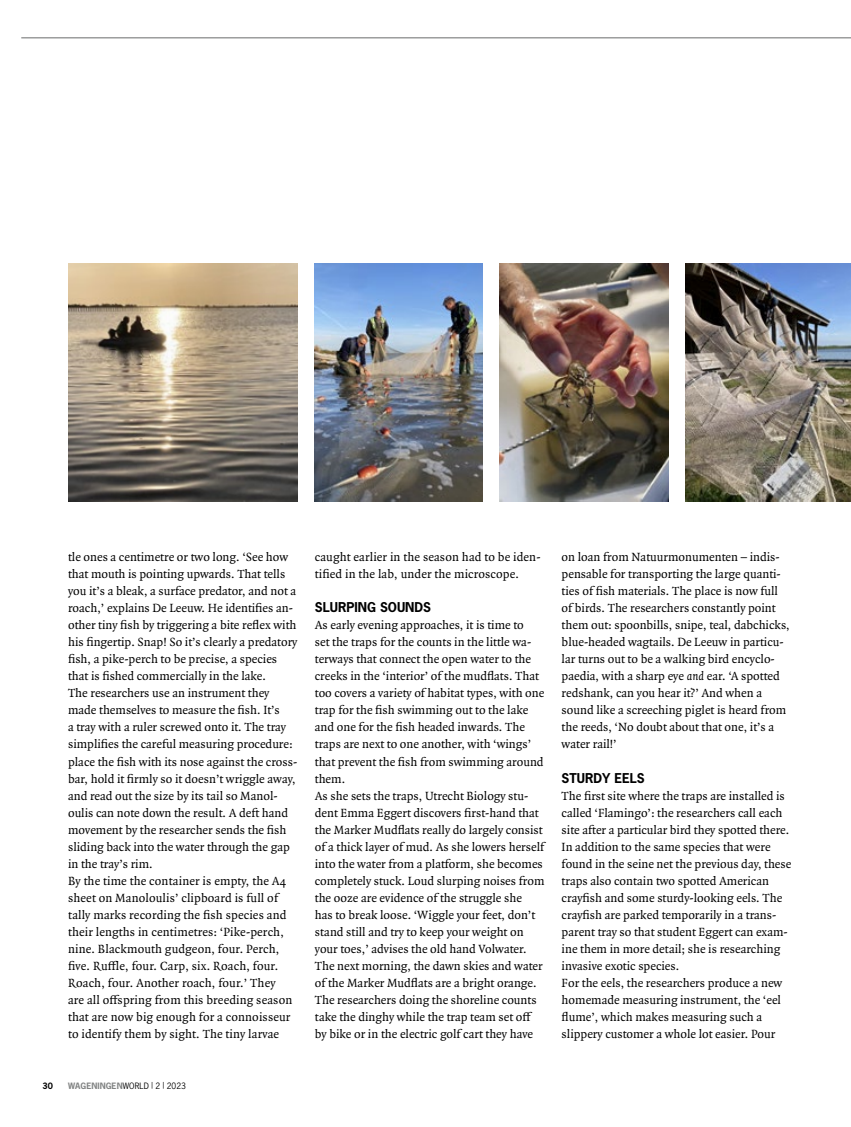
<style>
.page{position:relative;width:851px;height:1127px;background:#fff}
.page>*{position:absolute;margin:0;border:0;box-sizing:border-box;transform-origin:0 0}
.Body_UK_P{font:12.75px/17px "Quadraat OT";color:#000}
.Tussenkop_H2{font:700 12.75px "News Gothic Std";color:#000}
.t1{font:700 8.25px "News Gothic Std";letter-spacing:.01em;color:#818383}
.t2{font:700 8.25px "News Gothic Std";color:#000}
.s1{font-weight:400;color:#000}
.s2{font-style:italic}
</style>
<div class="page">
<img style="left:500px;top:264px;width:168px;height:238px">
<img style="left:68px;top:264px;width:230px;height:238px">
<img style="left:315px;top:264px;width:168px;height:238px">
<img style="left:685px;top:264px;width:165px;height:238px">
<svg style="left:21px;top:37px;width:829px;height:2px;background:#b3b4b4"></svg>
<p class="Body_UK_P" style="left:68px;top:549px;width:231px">tle ones a centimetre or two long. ‘See how that mouth is pointing upwards. That tells you it’s a bleak, a surface predator, and not a roach,’ explains De Leeuw. He identifies an&shy;other tiny fish by triggering a bite reflex with his fingertip. Snap! So it’s clearly a predatory fish, a pike-perch to be precise, a species that is fished commercially in the lake.</p>
<p class="Body_UK_P" style="left:68px;top:685px;width:231px">The researchers use an instrument they made themselves to measure the fish. It’s<br>a tray with a ruler screwed onto it. The tray simplifies the careful measuring procedure: place the fish with its nose against the cross&shy;bar, hold it firmly so it doesn’t wriggle away, and read out the size by its tail so Manol&shy;oulis can note down the result. A deft hand movement by the researcher sends the fish sliding back into the water through the gap in the tray’s rim.</p>
<p class="Body_UK_P" style="left:68px;top:872px;width:226px">By the time the container is empty, the A4 sheet on Manoloulis’ clipboard is full of tally marks recording the fish species and their lengths in centimetres: ‘Pike-perch, nine. Blackmouth gudgeon, four. Perch, five. Ruffle, four. Carp, six. Roach, four.<br>Roach, four. Another roach, four.’ They are all offspring from this breeding season that are now big enough for a connoisseur to identify them by sight. The tiny larvae</p>
<p class="t2" style="left:43px;top:1080px;width:12px">30</p>
<p class="t1" style="left:68px;top:1080px;width:119px">WAGENINGEN<span class="s1">WORLD</span> <sup>|</sup> <span class="s1">2</span> <sup>|</sup> <span class="s1">2023</span></p>
<p class="Body_UK_P" style="left:315px;top:549px;width:227px">caught earlier in the season had to be iden&shy;tified in the lab, under the microscope.</p>
<h2 class="Tussenkop_H2" style="left:315px;top:599px;width:118px">SLURPING SOUNDS</h2>
<p class="Body_UK_P" style="left:315px;top:617px;width:231px">As early evening approaches, it is time to<br>set the traps for the counts in the little wa&shy;terways that connect the open water to the creeks in the ‘interior’ of the mudflats. That too covers a variety of habitat types, with one trap for the fish swimming out to the lake and one for the fish headed inwards. The traps are next to one another, with ‘wings’ that prevent the fish from swimming around them.</p>
<p class="Body_UK_P" style="left:315px;top:787px;width:231px">As she sets the traps, Utrecht Biology stu&shy;dent Emma Eggert discovers first-hand that the Marker Mudflats really do largely consist of a thick layer of mud. As she lowers herself into the water from a platform, she becomes completely stuck. Loud slurping noises from the ooze are evidence of the struggle she<br>has to break loose. ‘Wiggle your feet, don’t stand still and try to keep your weight on your toes,’ advises the old hand Volwater.</p>
<p class="Body_UK_P" style="left:315px;top:957px;width:229px">The next morning, the dawn skies and water of the Marker Mudflats are a bright orange.<br>The researchers doing the shoreline counts take the dinghy while the trap team set off by bike or in the electric golf cart they have</p>
<p class="Body_UK_P" style="left:561px;top:549px;width:230px">on loan from Natuurmonumenten – indis&shy;pensable for transporting the large quanti&shy;ties of fish materials. The place is now full of birds. The researchers constantly point them out: spoonbills, snipe, teal, dabchicks, blue-headed wagtails. De Leeuw in particu&shy;lar turns out to be a walking bird encyclo&shy;paedia, with a sharp eye <span class="s2">and</span> ear. ‘A spotted redshank, can you hear it?’ And when a sound like a screeching piglet is heard from the reeds, ‘No doubt about that one, it’s a water rail!’</p>
<h2 class="Tussenkop_H2" style="left:561px;top:769px;width:85px">STURDY EELS</h2>
<p class="Body_UK_P" style="left:561px;top:787px;width:231px">The first site where the traps are installed is called ‘Flamingo’: the researchers call each site after a particular bird they spotted there.<br>In addition to the same species that were found in the seine net the previous day, these traps also contain two spotted American crayfish and some sturdy-looking eels. The crayfish are parked temporarily in a trans&shy;parent tray so that student Eggert can exam&shy;ine them in more detail; she is researching invasive exotic species.</p>
<p class="Body_UK_P" style="left:561px;top:974px;width:222px">For the eels, the researchers produce a new homemade measuring instrument, the ‘eel flume’, which makes measuring such a slippery customer a whole lot easier. Pour</p>
</div>
